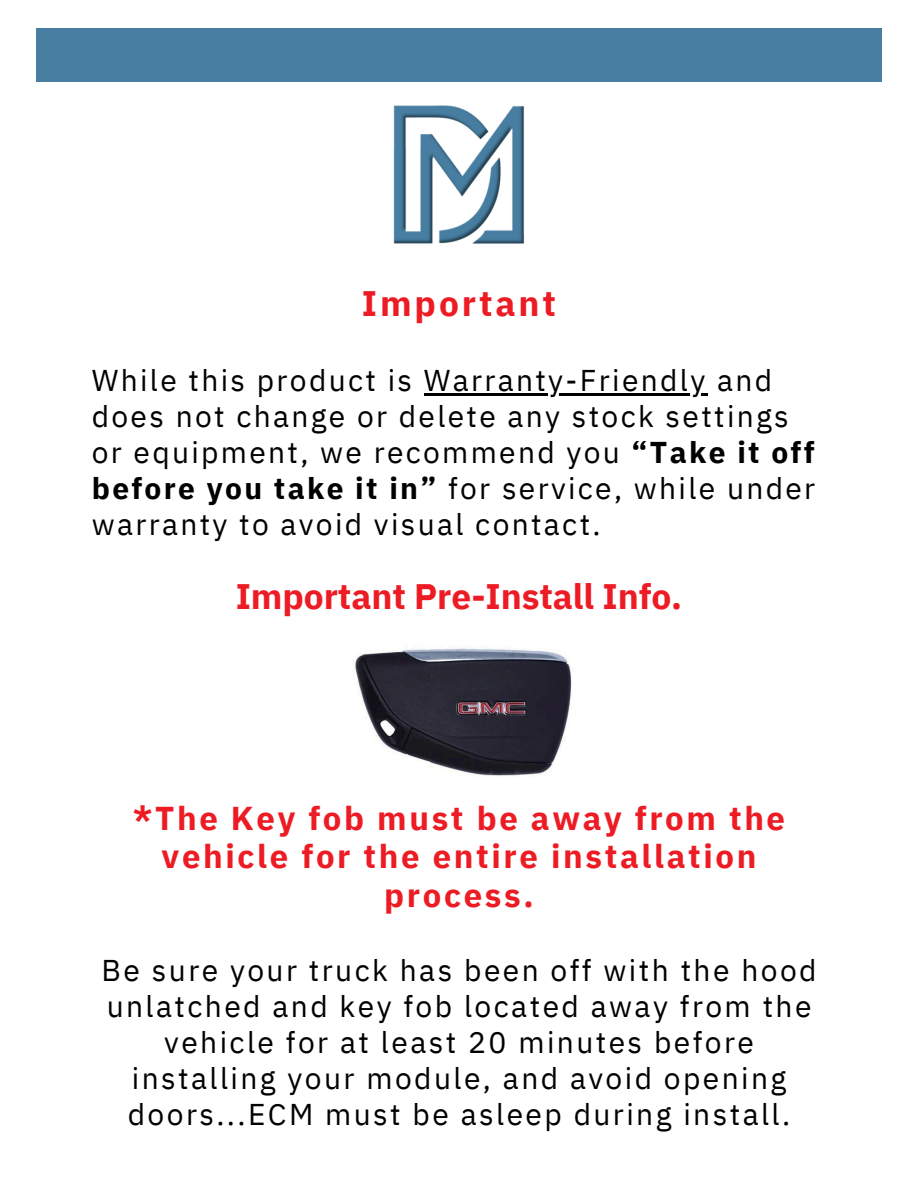
<style>
.page{position:relative;width:918px;height:1188px;background:#fff}
.page>*{position:absolute;margin:0;border:0;box-sizing:border-box;transform-origin:0 0}
.t1{font:700 35.4px "IBM Plex Sans";color:#ed1c24}
.t2{font:700 35.4px "IBM Plex Sans";letter-spacing:.08em;color:#ed1c24}
.t3{font:700 33px/38.4px "IBM Plex Sans";letter-spacing:.08em;color:#ed1c24;text-align:center}
.t4{font:30px/36px "IBM Plex Sans";letter-spacing:.08em;color:#000}
.s1{font-weight:700}
</style>
<div class="page">
<img style="left:394px;top:106px;width:130px;height:138px">
<hr style="left:424px;top:393px;width:284px;height:3px;background:#000">
<div style="left:36px;top:29px;width:846px;height:53px;background:#487ea1"></div>
<img style="left:354px;top:648px;width:218px;height:128px">
<h1 class="t2" style="left:362px;top:280px;width:196px">Important</h1>
<p class="t4" style="left:92px;top:362px;width:682px">While this product is Warranty-Friendly and</p>
<h1 class="t4" style="left:92px;top:398px;width:725px">does not change or delete any stock settings or equipment, we recommend you <span class="s1">“Take it off before you take it in”</span> for service, while under warranty to avoid visual contact.</h1>
<h1 class="t1" style="left:236px;top:573px;width:448px">Important Pre-Install Info.</h1>
<p class="t3" style="left:133px;top:798px;width:654px">*The Key fob must be away from the vehicle for the entire installation process.</p>
<p class="t4" style="left:102px;top:952px;width:717px;text-align:center">Be sure your truck has been off with the hood unlatched and key fob located away from the vehicle for at least 20 minutes before installing your module, and avoid opening doors...ECM must be asleep during install.</p>
</div>
